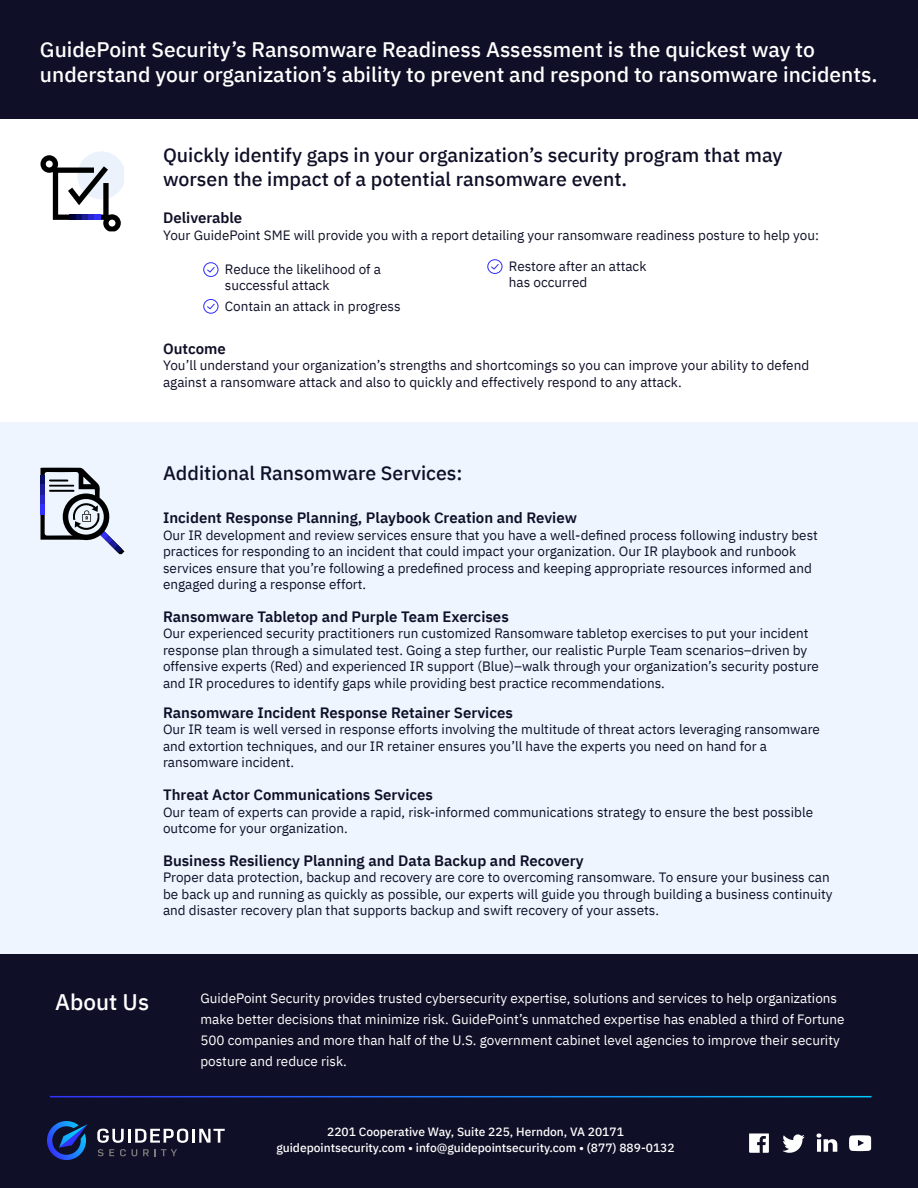
<style>
.page{position:relative;width:918px;height:1188px;background:#fff}
.page>*{position:absolute;margin:0;border:0;box-sizing:border-box;transform-origin:0 0}
.t1{font:500 22.5px "IBM Plex Sans";color:#fff}
.t2{font:500 21px/25.5px "IBM Plex Sans";color:#fff}
.t3{font:500 19.5px/24px "IBM Plex Sans";color:#0f0f27}
.t4{font:600 15px "IBM Plex Sans";color:#0f0f27}
.t5{font:13.5px/16.5px "IBM Plex Sans";color:#0f0f27}
.t6{font:13.5px/21px "IBM Plex Sans";color:#fff}
.t7{font:500 12px/16.5px "IBM Plex Sans";color:#fff;text-align:center}
</style>
<div class="page">
<div style="left:0;top:0;width:918px;height:119px;background:#0f0f27"></div>
<div style="left:0;top:955px;width:918px;height:233px;background:#0f0f27"></div>
<hr style="left:50px;top:1096px;width:822px;height:1px;background:#fff">
<svg style="left:749px;top:1133px;width:20px;height:20px"></svg>
<svg style="left:782px;top:1134px;width:23px;height:19px"></svg>
<svg style="left:816px;top:1133px;width:21px;height:19px"></svg>
<svg style="left:849px;top:1135px;width:22px;height:16px"></svg>
<svg style="left:97px;top:1129px;width:27px;height:14px"></svg>
<hr style="left:128px;top:1129px;width:3px;height:14px;background:#fff">
<hr style="left:192px;top:1129px;width:3px;height:14px;background:#fff">
<svg style="left:135px;top:1129px;width:53px;height:14px"></svg>
<svg style="left:199px;top:1129px;width:26px;height:14px"></svg>
<svg style="left:98px;top:1149px;width:16px;height:7px"></svg>
<svg style="left:120px;top:1149px;width:6px;height:7px"></svg>
<svg style="left:132px;top:1149px;width:5px;height:7px"></svg>
<svg style="left:143px;top:1149px;width:12px;height:7px"></svg>
<svg style="left:161px;top:1149px;width:16px;height:7px"></svg>
<svg style="left:47px;top:1121px;width:41px;height:39px"></svg>
<div style="left:0;top:422px;width:918px;height:532px;background:#eef5ff"></div>
<svg style="left:40px;top:151px;width:84px;height:80px"></svg>
<div style="left:40px;top:475px;width:5px;height:13px;background:#080d66"></div>
<div style="left:40px;top:484px;width:5px;height:15px;background:#1c1c96"></div>
<div style="left:40px;top:495px;width:5px;height:13px;background:#2926cc"></div>
<div style="left:40px;top:504px;width:5px;height:11px;background:#3330fc"></div>
<svg style="left:41px;top:468px;width:83px;height:86px"></svg>
<svg style="left:203px;top:262px;width:16px;height:15px"></svg>
<svg style="left:203px;top:299px;width:16px;height:15px"></svg>
<svg style="left:487px;top:259px;width:16px;height:15px"></svg>
<h2 class="t2" style="left:40px;top:35px;width:839px">GuidePoint Security’s Ransomware Readiness Assessment is the quickest way to understand your organization’s ability to prevent and respond to ransomware incidents.</h2>
<h3 class="t3" style="left:163px;top:142px;width:621px">Quickly identify gaps in your organization’s security program that may worsen the impact of a potential ransomware event.</h3>
<p class="t4" style="left:163px;top:206px;width:81px">Deliverable</p>
<p class="t5" style="left:163px;top:225px;width:657px">Your GuidePoint SME will provide you with a report detailing your ransomware readiness posture to help you:</p>
<p class="t5" style="left:225px;top:260px;width:158px">Reduce the likelihood of a successful attack</p>
<p class="t5" style="left:225px;top:297px;width:177px">Contain an attack in progress</p>
<p class="t5" style="left:509px;top:257px;width:139px">Restore after an attack has occurred</p>
<p class="t4" style="left:163px;top:337px;width:64px">Outcome</p>
<p class="t5" style="left:163px;top:356px;width:648px">You’ll understand your organization’s strengths and shortcomings so you can improve your ability to defend against a ransomware attack and also to quickly and effectively respond to any attack.</p>
<h3 class="t3" style="left:163px;top:459px;width:301px">Additional Ransomware Services:</h3>
<p class="t4" style="left:163px;top:506px;width:415px">Incident Response Planning, Playbook Creation and Review</p>
<p class="t5" style="left:163px;top:526px;width:656px">Our IR development and review services ensure that you have a well-defined process following industry best practices for responding to an incident that could impact your organization. Our IR playbook and runbook services ensure that you’re following a predefined process and keeping appropriate resources informed and engaged during a response effort.</p>
<p class="t4" style="left:163px;top:605px;width:347px">Ransomware Tabletop and Purple Team Exercises</p>
<p class="t5" style="left:163px;top:624px;width:657px">Our experienced security practitioners run customized Ransomware tabletop exercises to put your incident response plan through a simulated test. Going a step further, our realistic Purple Team scenarios–driven by offensive experts (Red) and experienced IR support (Blue)–walk through your organization’s security posture and IR procedures to identify gaps while providing best practice recommendations.</p>
<p class="t4" style="left:163px;top:701px;width:351px">Ransomware Incident Response Retainer Services</p>
<p class="t5" style="left:163px;top:720px;width:658px">Our IR team is well versed in response efforts involving the multitude of threat actors leveraging ransomware and extortion techniques, and our IR retainer ensures you’ll have the experts you need on hand for a ransomware incident.</p>
<p class="t4" style="left:163px;top:783px;width:271px">Threat Actor Communications Services</p>
<p class="t5" style="left:163px;top:802px;width:652px">Our team of experts can provide a rapid, risk-informed communications strategy to ensure the best possible outcome for your organization.</p>
<p class="t4" style="left:163px;top:849px;width:422px">Business Resiliency Planning and Data Backup and Recovery</p>
<p class="t5" style="left:163px;top:868px;width:671px">Proper data protection, backup and recovery are core to overcoming ransomware. To ensure your business can be back up and running as quickly as possible, our experts will guide you through building a business continuity and disaster recovery plan that supports backup and swift recovery of your assets.</p>
<h1 class="t1" style="left:55px;top:985px;width:96px">About Us</h1>
<p class="t6" style="left:200px;top:987px;width:646px">GuidePoint Security provides trusted cybersecurity expertise, solutions and services to help organizations make better decisions that minimize risk. GuidePoint’s unmatched expertise has enabled a third of Fortune 500 companies and more than half of the U.S. government cabinet level agencies to improve their security posture and reduce risk.</p>
<p class="t7" style="left:276px;top:1122px;width:400px">2201 Cooperative Way, Suite 225, Herndon, VA 20171 guidepointsecurity.com • info@guidepointsecurity.com • (877) 889-0132</p>
</div>
